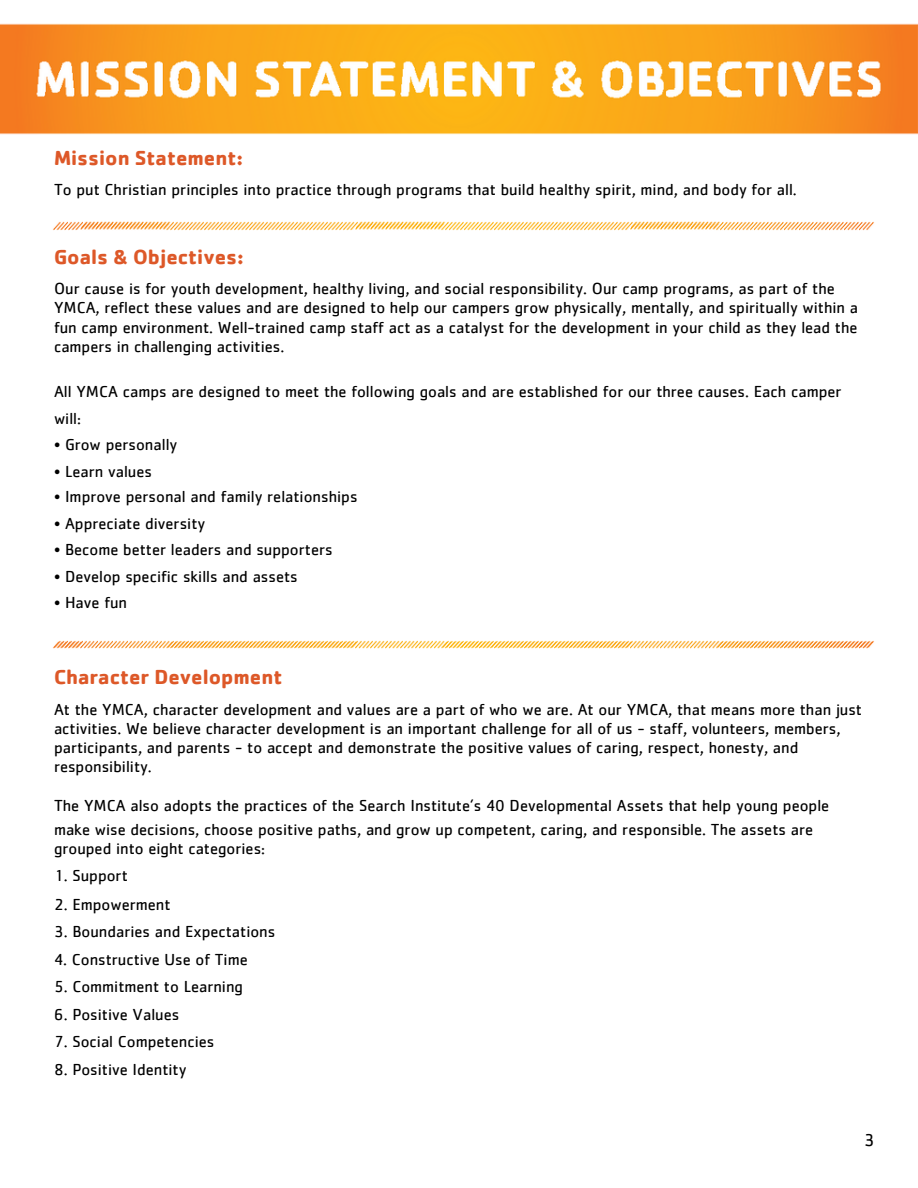
<style>
.page{position:relative;width:918px;height:1188px;background:#fff}
.page>*{position:absolute;margin:0;border:0;box-sizing:border-box;transform-origin:0 0}
.t1{font:700 21px "Cachet";color:#dd5828}
.t2{font:18px "Cachet";color:#000}
.t3{font:16.5px/19.2px "Cachet";color:#000}
</style>
<div class="page">
<img style="left:0;top:23px;width:918px;height:112px">
<img style="left:53px;top:222px;width:821px;height:9px">
<img style="left:53px;top:640px;width:821px;height:9px">
<p class="t1" style="left:54px;top:145px;width:191px">Mission Statement:</p>
<p class="t3" style="left:54px;top:181px;width:744px">To put Christian principles into practice through programs that build healthy spirit, mind, and body for all.</p>
<p class="t1" style="left:54px;top:243px;width:191px">Goals &amp; Objectives:</p>
<p class="t3" style="left:54px;top:280px;width:806px">Our cause is for youth development, healthy living, and social responsibility. Our camp programs, as part of the YMCA, reflect these values and are designed to help our campers grow physically, mentally, and spiritually within a fun camp environment. Well-trained camp staff act as a catalyst for the development in your child as they lead the campers in challenging activities.</p>
<p class="t3" style="left:54px;top:379px;width:789px;line-height:27px">All YMCA camps are designed to meet the following goals and are established for our three causes. Each camper will:</p>
<p class="t3" style="left:54px;top:435px;width:125px">• Grow personally</p>
<p class="t3" style="left:54px;top:462px;width:100px">• Learn values</p>
<p class="t3" style="left:54px;top:488px;width:305px">• Improve personal and family relationships</p>
<p class="t3" style="left:54px;top:515px;width:153px">• Appreciate diversity</p>
<p class="t3" style="left:54px;top:541px;width:280px">• Become better leaders and supporters</p>
<p class="t3" style="left:54px;top:568px;width:245px">• Develop specific skills and assets</p>
<p class="t3" style="left:54px;top:594px;width:75px">• Have fun</p>
<p class="t1" style="left:54px;top:664px;width:230px">Character Development</p>
<p class="t3" style="left:54px;top:701px;width:810px">At the YMCA, character development and values are a part of who we are. At our YMCA, that means more than just activities. We believe character development is an important challenge for all of us - staff, volunteers, members, participants, and parents - to accept and demonstrate the positive values of caring, respect, honesty, and responsibility.</p>
<p class="t3" style="left:54px;top:793px;width:777px;line-height:24.8px">The YMCA also adopts the practices of the Search Institute’s 40 Developmental Assets that help young people make wise decisions, choose positive paths, and grow up competent, caring, and responsible. The assets are</p>
<p class="t3" style="left:54px;top:840px;width:213px">grouped into eight categories:</p>
<p class="t3" style="left:54px;top:867px;width:75px">1. Support</p>
<p class="t3" style="left:54px;top:895px;width:118px">2. Empowerment</p>
<p class="t3" style="left:54px;top:922px;width:223px">3. Boundaries and Expectations</p>
<p class="t3" style="left:54px;top:950px;width:195px">4. Constructive Use of Time</p>
<p class="t3" style="left:54px;top:977px;width:191px">5. Commitment to Learning</p>
<p class="t3" style="left:54px;top:1006px;width:127px">6. Positive Values</p>
<p class="t3" style="left:54px;top:1033px;width:162px">7. Social Competencies</p>
<p class="t3" style="left:54px;top:1061px;width:134px">8. Positive Identity</p>
<p class="t2" style="left:864px;top:1132px;width:12px">3</p>
</div>
